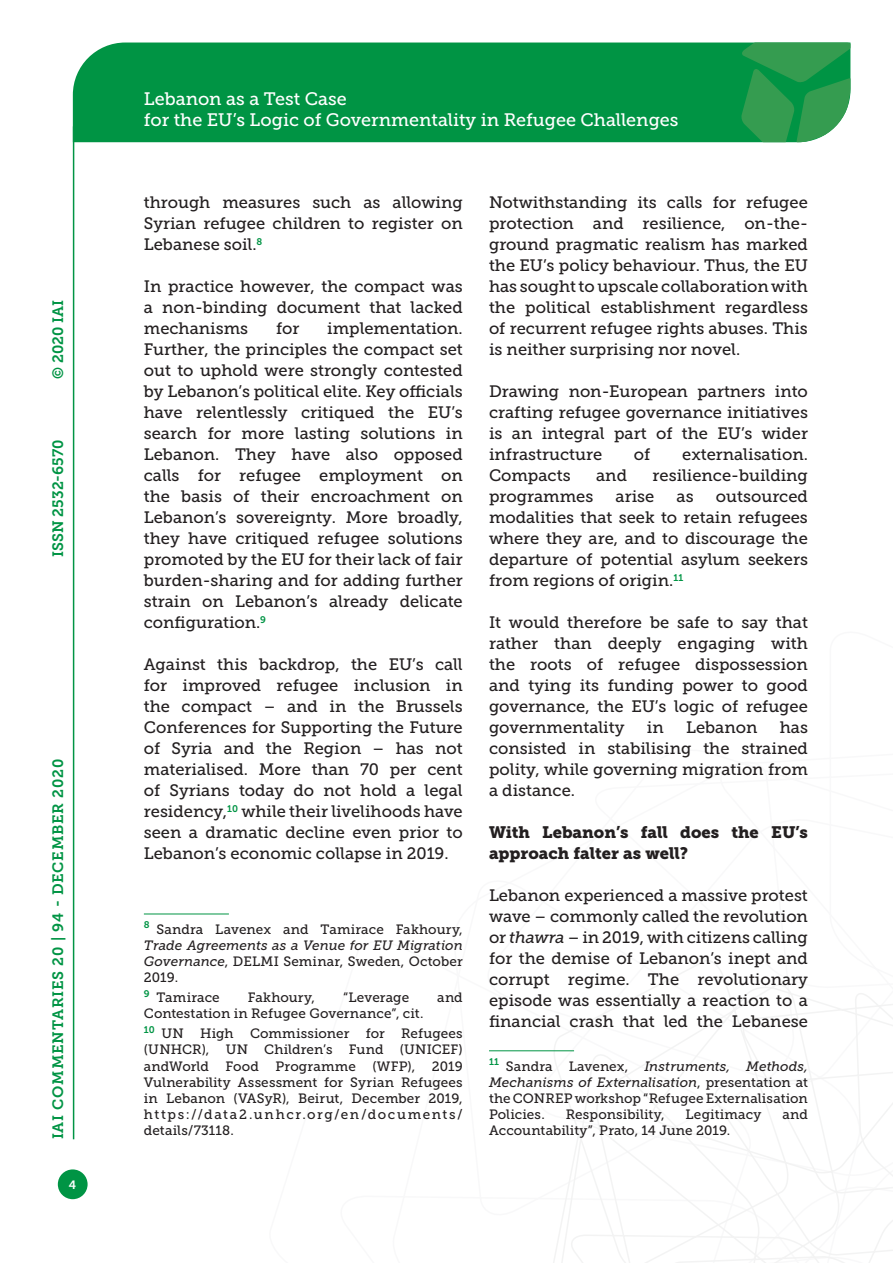
<style>
.page{position:relative;width:893px;height:1263px;background:#fff}
.page>*{position:absolute;margin:0;border:0;box-sizing:border-box;transform-origin:0 0}
.t1{font:18px/21.6px "Museo Slab 500";color:#fff}
.Testo{font:16.5px/21px "Museo Slab 500";color:#231f20;text-align:justify}
.Testo-2{font:16.5px/21px "Museo Slab 900";color:#231f20}
.t2{font:15px "Museo Slab 700";letter-spacing:.05em;color:#009444}
.t3{font:15px "Museo Slab 700";color:#009444}
.Nota{font:13.5px/16.2px "Museo Slab 500";letter-spacing:.01em;color:#231f20;text-align:justify}
.t4{font:12px "Museo Slab 700";color:#fff}
.s1{font-style:italic}
</style>
<div class="page">
<svg style="left:531px;top:960px;width:362px;height:303px"></svg>
<div style="left:73px;top:43px;width:668px;height:99px;background:#009444"></div>
<svg style="left:741px;top:43px;width:109px;height:99px;background:#319e55"></svg>
<div style="left:58px;top:1169px;width:30px;height:30px;background:#009444;border-radius:50%"></div>
<hr style="left:73px;top:126px;width:1px;height:1013px;background:#009444">
<hr style="left:489px;top:1050px;width:85px;height:1px;background:#009444">
<hr style="left:144px;top:914px;width:85px;height:1px;background:#009444">
<p class="t2" style="left:50px;top:379px;width:80px;rotate:-90deg">© 2020 IAI</p>
<p class="t3" style="left:50px;top:557px;width:119px;rotate:-90deg">ISSN 2532-6570</p>
<p class="t2" style="left:50px;top:1139px;width:382px;rotate:-90deg">IAI COMMENTARIES 20 | 94 - DECEMBER 2020</p>
<p class="t4" style="left:69px;top:1178px;width:9px">4</p>
<p class="t1" style="left:144px;top:88px;width:536px">Lebanon as a Test Case<br>for the EU’s Logic of Governmentality in Refugee Challenges</p>
<p class="Testo" style="left:144px;top:192px;width:320px">through measures such as allowing Syrian refugee children to register on Lebanese soil.<sup>8</sup></p>
<p class="Testo" style="left:144px;top:276px;width:320px">In practice however, the compact was a non-binding document that lacked mechanisms</p>
<p class="Testo" style="left:276px;top:318px;width:25px">for</p>
<p class="Testo" style="left:144px;top:318px;width:320px;text-indent:183px">implementation.<br>Further, the principles the compact set out to uphold were strongly contested by Lebanon’s political elite. Key officials have relentlessly critiqued the EU’s search for more lasting solutions in Lebanon. They have also opposed calls for refugee employment on the basis of their encroachment on Lebanon’s sovereignty. More broadly, they have critiqued refugee solutions promoted by the EU for their lack of fair burden-sharing and for adding further strain on Lebanon’s already delicate configuration.<sup>9</sup></p>
<p class="Testo" style="left:144px;top:654px;width:320px">Against this backdrop, the EU’s call for improved refugee inclusion in the compact – and in the Brussels Conferences for Supporting the Future of Syria and the Region – has not materialised. More than 70 per cent of Syrians today do not hold a legal residency,<sup>10</sup> while their livelihoods have seen a dramatic decline even prior to Lebanon’s economic collapse in 2019.</p>
<p class="Nota" style="left:144px;top:921px;width:320px"><sup>8</sup> Sandra Lavenex and Tamirace Fakhoury, <span class="s1">Trade Agreements as a Venue for EU Migration Governance</span>, DELMI Seminar, Sweden, October 2019.</p>
<p class="Nota" style="left:144px;top:989px;width:77px"><sup>9</sup> Tamirace</p>
<p class="Nota" style="left:248px;top:989px;width:69px">Fakhoury,</p>
<p class="Nota" style="left:343px;top:989px;width:68px">“Leverage</p>
<p class="Nota" style="left:437px;top:989px;width:27px">and</p>
<p class="Nota" style="left:144px;top:1006px;width:281px">Contestation in Refugee Governance”, cit.</p>
<p class="Nota" style="left:144px;top:1025px;width:320px"><sup>10</sup> UN High Commissioner for Refugees (UNHCR), UN Children’s Fund (UNICEF) andWorld Food Programme (WFP), 2019<br>Vulnerability Assessment for Syrian Refugees in Lebanon (VASyR), Beirut, December 2019, https://data2.unhcr.org/en/documents/ details/73118.</p>
<p class="Testo" style="left:489px;top:192px;width:320px">Notwithstanding its calls for refugee protection and resilience, on-the&shy;ground pragmatic realism has marked the EU’s policy behaviour. Thus, the EU has sought to upscale collaboration with the political establishment regardless of recurrent refugee rights abuses. This is neither surprising nor novel.</p>
<p class="Testo" style="left:489px;top:381px;width:320px">Drawing non-European partners into crafting refugee governance initiatives is an integral part of the EU’s wider infrastructure</p>
<p class="Testo" style="left:634px;top:444px;width:18px">of</p>
<p class="Testo" style="left:682px;top:444px;width:127px">externalisation.</p>
<p class="Testo" style="left:489px;top:465px;width:83px">Compacts</p>
<p class="Testo" style="left:596px;top:465px;width:32px">and</p>
<p class="Testo" style="left:653px;top:465px;width:157px">resilience-building</p>
<p class="Testo" style="left:489px;top:486px;width:106px">programmes</p>
<p class="Testo" style="left:616px;top:486px;width:40px">arise</p>
<p class="Testo" style="left:677px;top:486px;width:19px">as</p>
<p class="Testo" style="left:489px;top:486px;width:320px;text-indent:227px">outsourced modalities that seek to retain refugees where they are, and to discourage the departure of potential asylum seekers from regions of origin.<sup>11</sup></p>
<p class="Testo" style="left:489px;top:612px;width:320px">It would therefore be safe to say that rather than deeply engaging with the roots of refugee dispossession and tying its funding power to good governance, the EU’s logic of refugee governmentality</p>
<p class="Testo" style="left:489px;top:717px;width:320px;text-indent:291px">has consisted in stabilising the strained polity, while governing migration from a distance.</p>
<p class="Testo-2" style="left:489px;top:822px;width:320px">With Lebanon’s fall does the EU’s approach falter as well?</p>
<p class="Testo" style="left:489px;top:885px;width:320px">Lebanon experienced a massive protest wave – commonly called the revolution or <span class="s1">thawra</span> – in 2019, with citizens calling for the demise of Lebanon’s inept and corrupt regime. The revolutionary episode was essentially a reaction to a financial crash that led the Lebanese</p>
<p class="Nota" style="left:489px;top:1058px;width:320px"><sup>11</sup> Sandra Lavenex, <span class="s1">Instruments, Methods, Mechanisms of Externalisation</span>, presentation at the CONREP workshop “Refugee Externalisation Policies.</p>
<p class="Testo" style="left:647px;top:717px;width:18px">in</p>
<p class="Testo" style="left:686px;top:717px;width:73px">Lebanon</p>
<p class="Nota" style="left:566px;top:1106px;width:100px">Responsibility,</p>
<p class="Nota" style="left:685px;top:1106px;width:77px">Legitimacy</p>
<p class="Nota" style="left:782px;top:1106px;width:27px">and</p>
<p class="Nota" style="left:489px;top:1123px;width:243px">Accountability”, Prato, 14 June 2019.</p>
</div>
